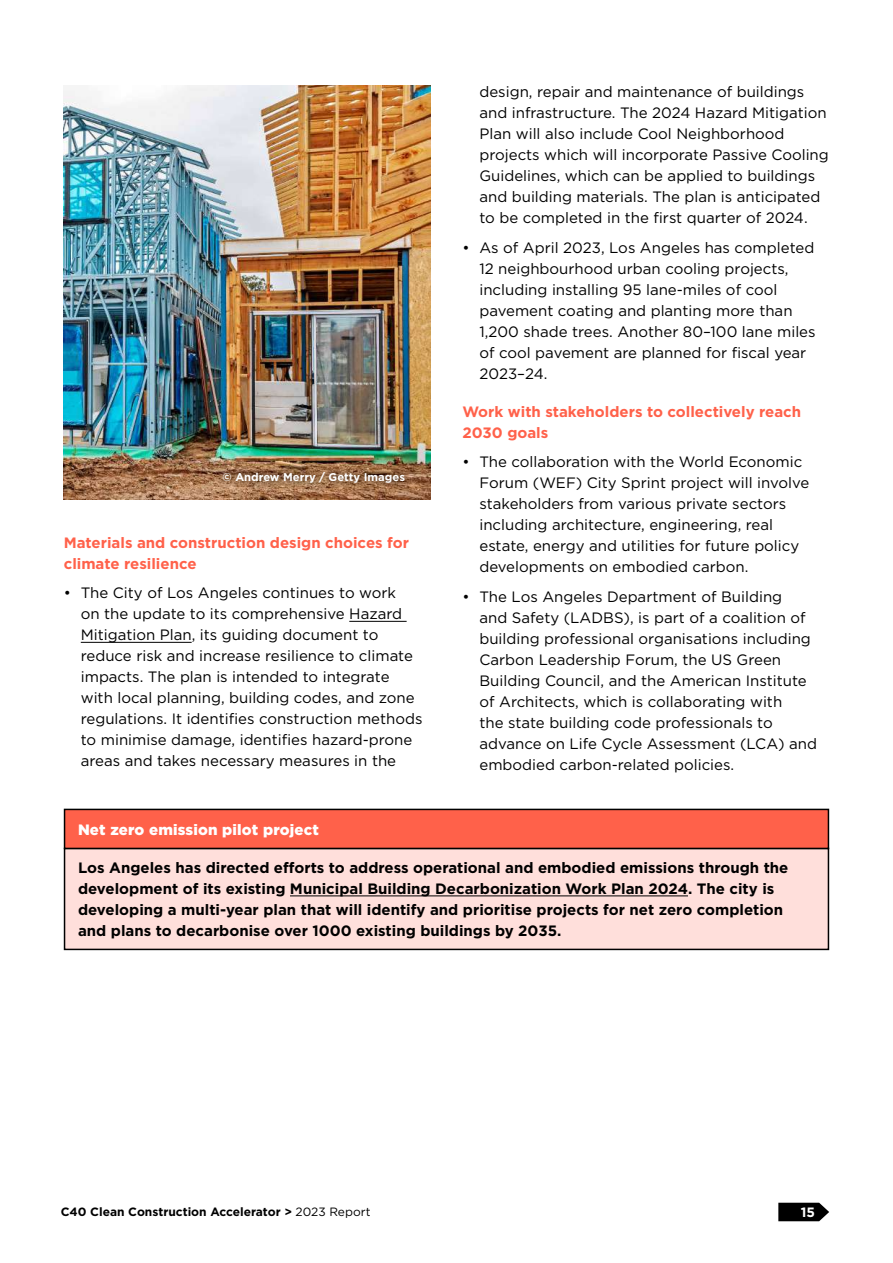
<style>
.page{position:relative;width:893px;height:1263px;background:#fff}
.page>*{position:absolute;margin:0;border:0;box-sizing:border-box;transform-origin:0 0}
.t1{font:15px/21px "Gotham";color:#000}
.t2{font:700 15px/21px "Gotham";color:#000}
.t3{font:700 15px/21px "Gotham";color:#ff614a}
.t4{font:900 15px "Gotham";letter-spacing:.01em;color:#fff}
.t5{font:700 13.5px "Gotham";color:#fff}
.t6{font:700 12px "Gotham";color:#000}
.t7{font:700 11.25px "Gotham";color:#fff}
.s1{font-weight:400}
</style>
<div class="page">
<img style="left:64px;top:85px;width:367px;height:415px">
<div style="left:215px;top:465px;width:197px;height:26px;background:#000;opacity:.75"></div>
<hr style="left:349px;top:621px;width:58px;height:1px;background:#000">
<hr style="left:81px;top:642px;width:111px;height:1px;background:#000">
<div style="left:65px;top:848px;width:763px;height:101px;background:#ffdfdb"></div>
<hr style="left:290px;top:895px;width:398px;height:1px;background:#000">
<div style="left:64px;top:848px;width:765px;height:102px;border:2px solid #000"></div>
<div style="left:65px;top:809px;width:763px;height:39px;background:#ff614a"></div>
<div style="left:64px;top:809px;width:765px;height:40px;border:2px solid #000"></div>
<svg style="left:778px;top:1203px;width:51px;height:18px"></svg>
<p class="t7" style="left:223px;top:471px;width:184px">© Andrew Merry / Getty Images</p>
<p class="t3" style="left:64px;top:532px;width:347px">Materials and construction design choices for climate resilience</p>
<p class="t1" style="left:81px;top:582px;width:343px;text-indent:-17px">• The City of Los Angeles continues to work<br>on the update to its comprehensive Hazard Mitigation Plan, its guiding document to reduce risk and increase resilience to climate impacts. The plan is intended to integrate with local planning, building codes, and zone regulations. It identifies construction methods to minimise damage, identifies hazard-prone areas and takes necessary measures in the</p>
<p class="t4" style="left:78px;top:819px;width:242px">Net zero emission pilot project</p>
<p class="t1" style="left:479px;top:81px;width:351px">design, repair and maintenance of buildings and infrastructure. The 2024 Hazard Mitigation Plan will also include Cool Neighborhood projects which will incorporate Passive Cooling Guidelines, which can be applied to buildings and building materials. The plan is anticipated to be completed in the first quarter of 2024.</p>
<p class="t1" style="left:479px;top:236px;width:338px;text-indent:-17px">• As of April 2023, Los Angeles has completed 12 neighbourhood urban cooling projects, including installing 95 lane-miles of cool pavement coating and planting more than 1,200 shade trees. Another 80–100 lane miles of cool pavement are planned for fiscal year 2023–24.</p>
<p class="t3" style="left:462px;top:400px;width:340px">Work with stakeholders to collectively reach<br>2030 goals</p>
<p class="t1" style="left:479px;top:451px;width:331px;text-indent:-17px">• The collaboration with the World Economic Forum (WEF) City Sprint project will involve stakeholders from various private sectors including architecture, engineering, real estate, energy and utilities for future policy developments on embodied carbon.</p>
<p class="t1" style="left:479px;top:585px;width:339px;text-indent:-17px">• The Los Angeles Department of Building<br>and Safety (LADBS), is part of a coalition of building professional organisations including Carbon Leadership Forum, the US Green Building Council, and the American Institute of Architects, which is collaborating with<br>the state building code professionals to advance on Life Cycle Assessment (LCA) and embodied carbon-related policies.</p>
<p class="t2" style="left:78px;top:857px;width:712px">Los Angeles has directed efforts to address operational and embodied emissions through the development of its existing Municipal Building Decarbonization Work Plan 2024. The city is developing a multi-year plan that will identify and prioritise projects for net zero completion and plans to decarbonise over 1000 existing buildings by 2035.</p>
<p class="t6" style="left:61px;top:1205px;width:311px">C40 Clean Construction Accelerator &gt; <span class="s1">2023 Report</span></p>
<p class="t5" style="left:801px;top:1204px;width:16px">15</p>
</div>
